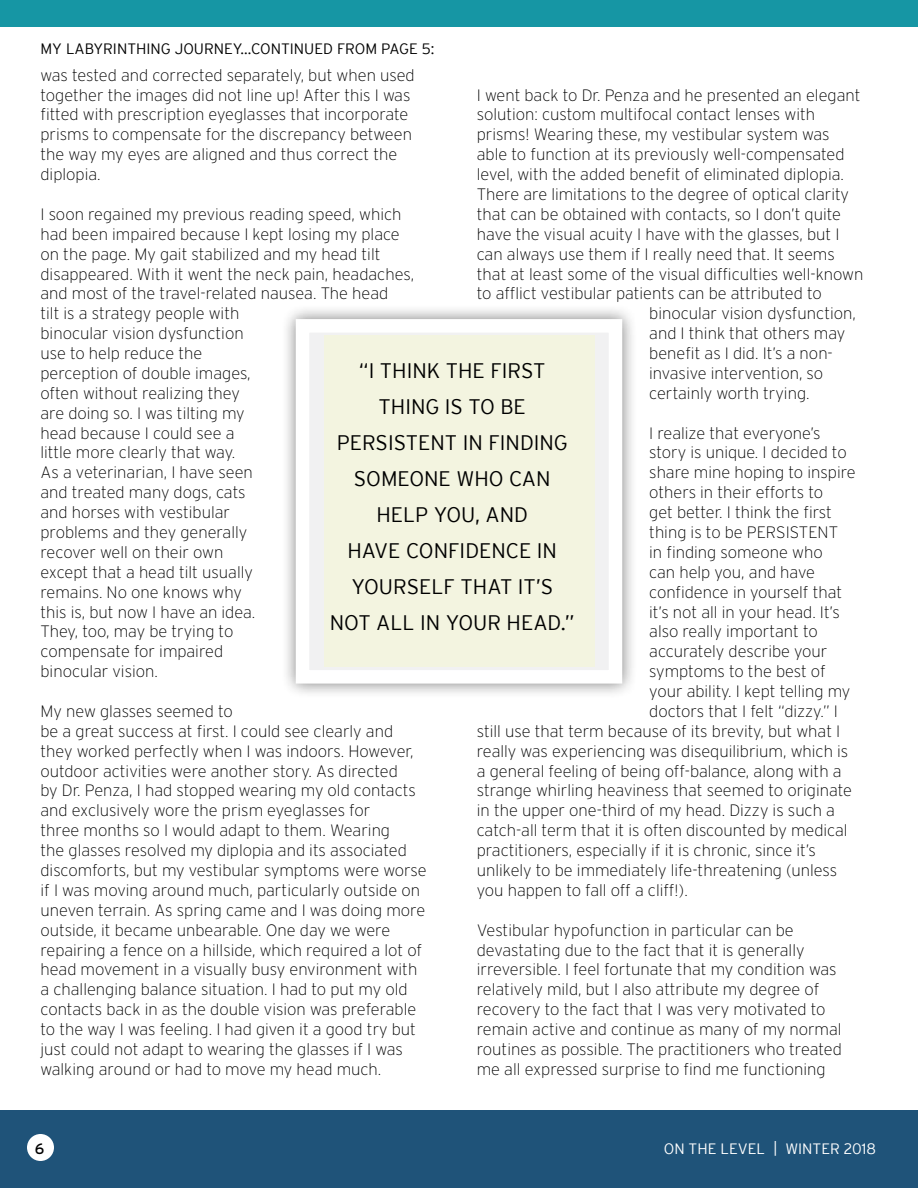
<style>
.page{position:relative;width:918px;height:1188px;background:#fff}
.page>*{position:absolute;margin:0;border:0;box-sizing:border-box;transform-origin:0 0}
.t1{font:300 21px/36px "Interstate";color:#000;text-align:center}
.t2{font:200 16.5px/20px "Interstate";color:#000}
.t3{font:300 15px "Interstate";color:#000}
.t4{font:300 15px "Interstate";color:#fff}
.t5{font:15px "Interstate";color:#000}
</style>
<div class="page">
<div style="left:0;top:0;width:918px;height:27px;background:#1696a4"></div>
<div style="left:0;top:1110px;width:918px;height:78px;background:#1f5379"></div>
<div style="left:27px;top:1134px;width:27px;height:27px;background:#fff;border-radius:50%"></div>
<div style="left:280px;top:304px;width:357px;height:395px;background:#000;opacity:.5"></div>
<div style="left:296px;top:319px;width:326px;height:365px;background:#f1f1f2;border:14px solid #fff"></div>
<div style="left:324px;top:336px;width:270px;height:331px;background:#f3f4e0"></div>
<p class="t3" style="left:40px;top:40px;width:396px">MY LABYRINTHING JOURNEY...CONTINUED FROM PAGE 5:</p>
<p class="t2" style="left:40px;top:65px;width:376px">was tested and corrected separately, but when used together the images did not line up! After this I was fitted with prescription eyeglasses that incorporate prisms to compensate for the discrepancy between the way my eyes are aligned and thus correct the diplopia.</p>
<p class="t2" style="left:40px;top:204px;width:375px">I soon regained my previous reading speed, which had been impaired because I kept losing my place on the page. My gait stabilized and my head tilt disappeared. With it went the neck pain, headaches, and most of the travel-related nausea. The head<br>tilt is a strategy people with<br>binocular vision dysfunction<br>use to help reduce the<br>perception of double images,<br>often without realizing they<br>are doing so. I was tilting my<br>head because I could see a<br>little more clearly that way.<br>As a veterinarian, I have seen<br>and treated many dogs, cats<br>and horses with vestibular<br>problems and they generally<br>recover well on their own<br>except that a head tilt usually<br>remains. No one knows why<br>this is, but now I have an idea.<br>They, too, may be trying to<br>compensate for impaired<br>binocular vision.</p>
<p class="t2" style="left:40px;top:701px;width:388px">My new glasses seemed to<br>be a great success at first. I could see clearly and they worked perfectly when I was indoors. However, outdoor activities were another story. As directed<br>by Dr. Penza, I had stopped wearing my old contacts and exclusively wore the prism eyeglasses for<br>three months so I would adapt to them. Wearing<br>the glasses resolved my diplopia and its associated discomforts, but my vestibular symptoms were worse if I was moving around much, particularly outside on uneven terrain. As spring came and I was doing more outside, it became unbearable. One day we were repairing a fence on a hillside, which required a lot of head movement in a visually busy environment with a challenging balance situation. I had to put my old contacts back in as the double vision was preferable to the way I was feeling. I had given it a good try but just could not adapt to wearing the glasses if I was walking around or had to move my head much.</p>
<p class="t2" style="left:477px;top:85px;width:385px">I went back to Dr. Penza and he presented an elegant</p>
<p class="t2" style="left:477px;top:105px;width:340px">solution: custom multifocal contact lenses with</p>
<p class="t2" style="left:477px;top:125px;width:354px">prisms! Wearing these, my vestibular system was</p>
<p class="t2" style="left:477px;top:144px;width:369px">able to function at its previously well-compensated</p>
<p class="t2" style="left:477px;top:164px;width:369px">level, with the added benefit of eliminated diplopia.</p>
<p class="t2" style="left:477px;top:184px;width:374px">There are limitations to the degree of optical clarity</p>
<p class="t2" style="left:477px;top:204px;width:366px">that can be obtained with contacts, so I don’t quite</p>
<p class="t2" style="left:477px;top:224px;width:364px">have the visual acuity I have with the glasses, but I</p>
<p class="t2" style="left:477px;top:244px;width:360px">can always use them if I really need that. It seems</p>
<p class="t2" style="left:477px;top:264px;width:388px">that at least some of the visual difficulties well-known</p>
<p class="t2" style="left:477px;top:284px;width:347px">to afflict vestibular patients can be attributed to</p>
<p class="t2" style="left:649px;top:304px;width:208px">binocular vision dysfunction,</p>
<p class="t2" style="left:649px;top:323px;width:198px">and I think that others may</p>
<p class="t2" style="left:649px;top:343px;width:185px">benefit as I did. It’s a non-</p>
<p class="t2" style="left:649px;top:363px;width:175px">invasive intervention, so</p>
<p class="t2" style="left:649px;top:383px;width:162px">certainly worth trying.</p>
<p class="t2" style="left:649px;top:423px;width:173px">I realize that everyone’s</p>
<p class="t2" style="left:649px;top:443px;width:199px">story is unique. I decided to</p>
<p class="t2" style="left:649px;top:463px;width:208px">share mine hoping to inspire</p>
<p class="t2" style="left:649px;top:482px;width:175px">others in their efforts to</p>
<p class="t2" style="left:649px;top:502px;width:184px">get better. I think the first</p>
<p class="t2" style="left:649px;top:522px;width:190px">thing is to be PERSISTENT</p>
<p class="t2" style="left:649px;top:542px;width:175px">in finding someone who</p>
<p class="t2" style="left:649px;top:562px;width:167px">can help you, and have</p>
<p class="t2" style="left:649px;top:582px;width:195px">confidence in yourself that</p>
<p class="t2" style="left:649px;top:602px;width:192px">it’s not all in your head. It’s</p>
<p class="t2" style="left:649px;top:622px;width:170px">also really important to</p>
<p class="t2" style="left:649px;top:642px;width:180px">accurately describe your</p>
<p class="t2" style="left:649px;top:661px;width:178px">symptoms to the best of</p>
<p class="t2" style="left:649px;top:681px;width:203px">your ability. I kept telling my</p>
<p class="t2" style="left:649px;top:701px;width:190px">doctors that I felt “dizzy.” I</p>
<p class="t2" style="left:477px;top:721px;width:365px">still use that term because of its brevity, but what I</p>
<p class="t2" style="left:477px;top:741px;width:373px">really was experiencing was disequilibrium, which is</p>
<p class="t2" style="left:477px;top:761px;width:366px">a general feeling of being off-balance, along with a</p>
<p class="t2" style="left:477px;top:781px;width:377px">strange whirling heaviness that seemed to originate</p>
<p class="t2" style="left:477px;top:801px;width:360px">in the upper one-third of my head. Dizzy is such a</p>
<p class="t2" style="left:477px;top:820px;width:372px">catch-all term that it is often discounted by medical</p>
<p class="t2" style="left:477px;top:840px;width:341px">practitioners, especially if it is chronic, since it’s</p>
<p class="t2" style="left:477px;top:860px;width:362px">unlikely to be immediately life-threatening (unless</p>
<p class="t2" style="left:477px;top:880px;width:213px">you happen to fall off a cliff!).</p>
<p class="t2" style="left:477px;top:920px;width:367px">Vestibular hypofunction in particular can be devastating due to the fact that it is generally irreversible. I feel fortunate that my condition was relatively mild, but I also attribute my degree of recovery to the fact that I was very motivated to remain active and continue as many of my normal routines as possible. The practitioners who treated me all expressed surprise to find me functioning</p>
<p class="t1" style="left:330px;top:352px;width:246px">“I THINK THE FIRST<br>THING IS TO BE<br>PERSISTENT IN FINDING<br>SOMEONE WHO CAN<br>HELP YOU, AND<br>HAVE CONFIDENCE IN<br>YOURSELF THAT IT’S<br>NOT ALL IN YOUR HEAD.”</p>
<p class="t5" style="left:35px;top:1141px;width:11px">6</p>
<p class="t4" style="left:664px;top:1141px;width:214px">ON THE LEVEL | WINTER 2018</p>
</div>
